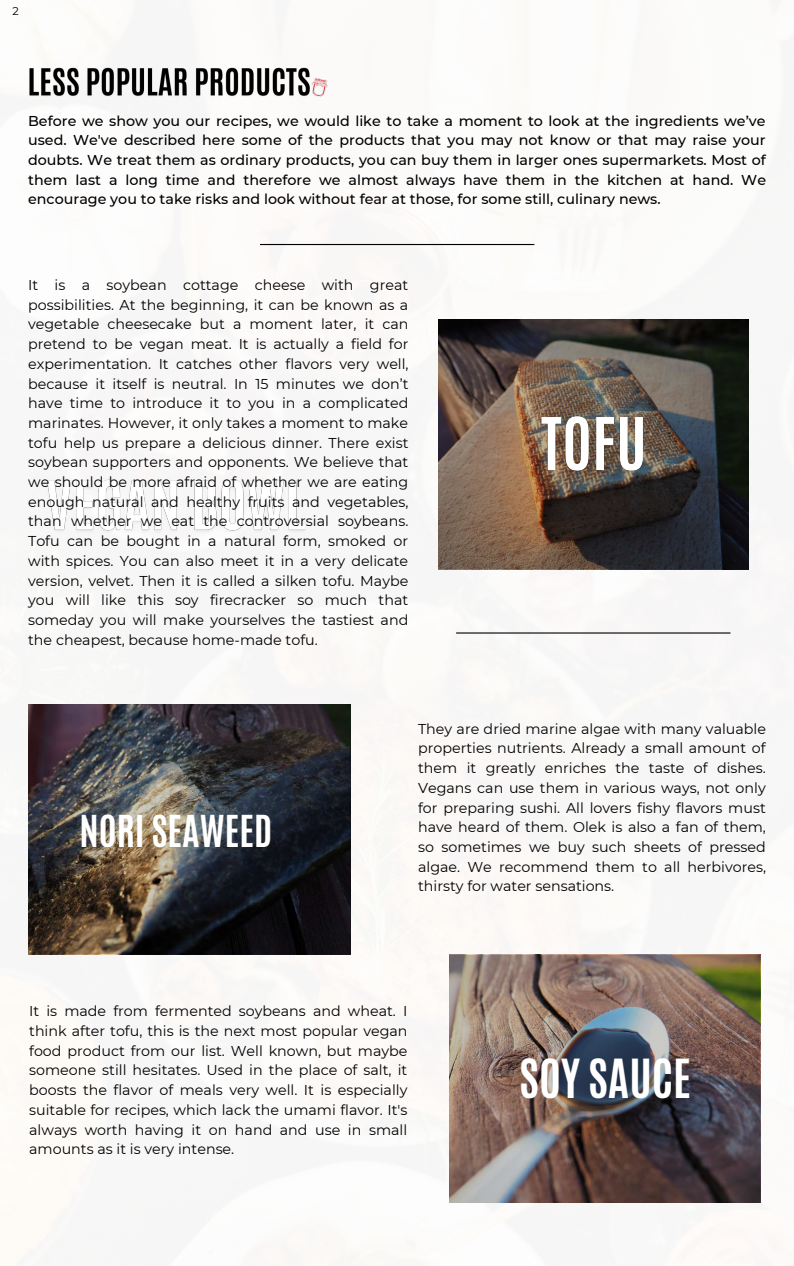
<style>
.page{position:relative;width:794px;height:1266px;background:#fff}
.page>*{position:absolute;margin:0;border:0;box-sizing:border-box;transform-origin:0 0}
.t1{font:700 45px "Antonio";color:#fff}
.t2{font:700 36.75px "Antonio";color:#fff}
.t3{font:14.25px/19.7px "Montserrat";color:#000;text-align:justify}
.t4{font:500 14.25px/19.7px "Montserrat";color:#000;text-align:justify}
.t5{font:11.25px "Montserrat";color:#000}
</style>
<div class="page">
<hr style="left:260px;top:244px;width:274px;height:1px;background:#000">
<img style="left:28px;top:704px;width:322px;height:250px">
<img style="left:449px;top:954px;width:310px;height:248px">
<img style="left:29px;top:67px;width:281px;height:30px">
<img style="left:45px;top:478px;width:262px;height:55px">
<svg style="left:438px;top:319px;width:310px;height:250px;background:#4e433b"></svg>
<img style="left:536px;top:397px;width:115px;height:99px">
<hr style="left:456px;top:632px;width:274px;height:1px;background:#000">
<img style="left:309px;top:77px;width:19px;height:20px">
<p class="t5" style="left:13px;top:4px;width:8px">2</p>
<p class="t4" style="left:28px;top:111px;width:739px">Before we show you our recipes, we would like to take a moment to look at the ingredients we’ve used. We've described here some of the products that you may not know or that may raise your doubts. We treat them as ordinary products, you can buy them in larger ones supermarkets. Most of them last a long time and therefore we almost always have them in the kitchen at hand. We encourage you to take risks and look without fear at those, for some still, culinary news.</p>
<p class="t3" style="left:28px;top:275px;width:382px">It is a soybean cottage cheese with great possibilities. At the beginning, it can be known as a vegetable cheesecake but a moment later, it can pretend to be vegan meat. It is actually a field for experimentation. It catches other flavors very well, because it itself is neutral. In 15 minutes we don’t have time to introduce it to you in a complicated marinates. However, it only takes a moment to make tofu help us prepare a delicious dinner. There exist soybean supporters and opponents. We believe that we should be more afraid of whether we are eating enough natural and healthy fruits and vegetables, than whether we eat the controversial soybeans.<br>Tofu can be bought in a natural form, smoked or with spices. You can also meet it in a very delicate version, velvet. Then it is called a silken tofu. Maybe you will like this soy firecracker so much that someday you will make yourselves the tastiest and the cheapest, because home-made tofu.</p>
<h2 class="t2" style="left:79px;top:805px;width:194px">NORI SEAWEED</h2>
<p class="t3" style="left:418px;top:719px;width:349px">They are dried marine algae with many valuable properties nutrients. Already a small amount of them it greatly enriches the taste of dishes.<br>Vegans can use them in various ways, not only for preparing sushi. All lovers fishy flavors must have heard of them. Olek is also a fan of them, so sometimes we buy such sheets of pressed algae. We recommend them to all herbivores, thirsty for water sensations.</p>
<p class="t3" style="left:29px;top:1001px;width:379px">It is made from fermented soybeans and wheat. I think after tofu, this is the next most popular vegan food product from our list. Well known, but maybe someone still hesitates. Used in the place of salt, it boosts the flavor of meals very well. It is especially suitable for recipes, which lack the umami flavor. It's always worth having it on hand and use in small amounts as it is very intense.</p>
<h1 class="t1" style="left:519px;top:1046px;width:173px">SOY SAUCE</h1>
</div>
